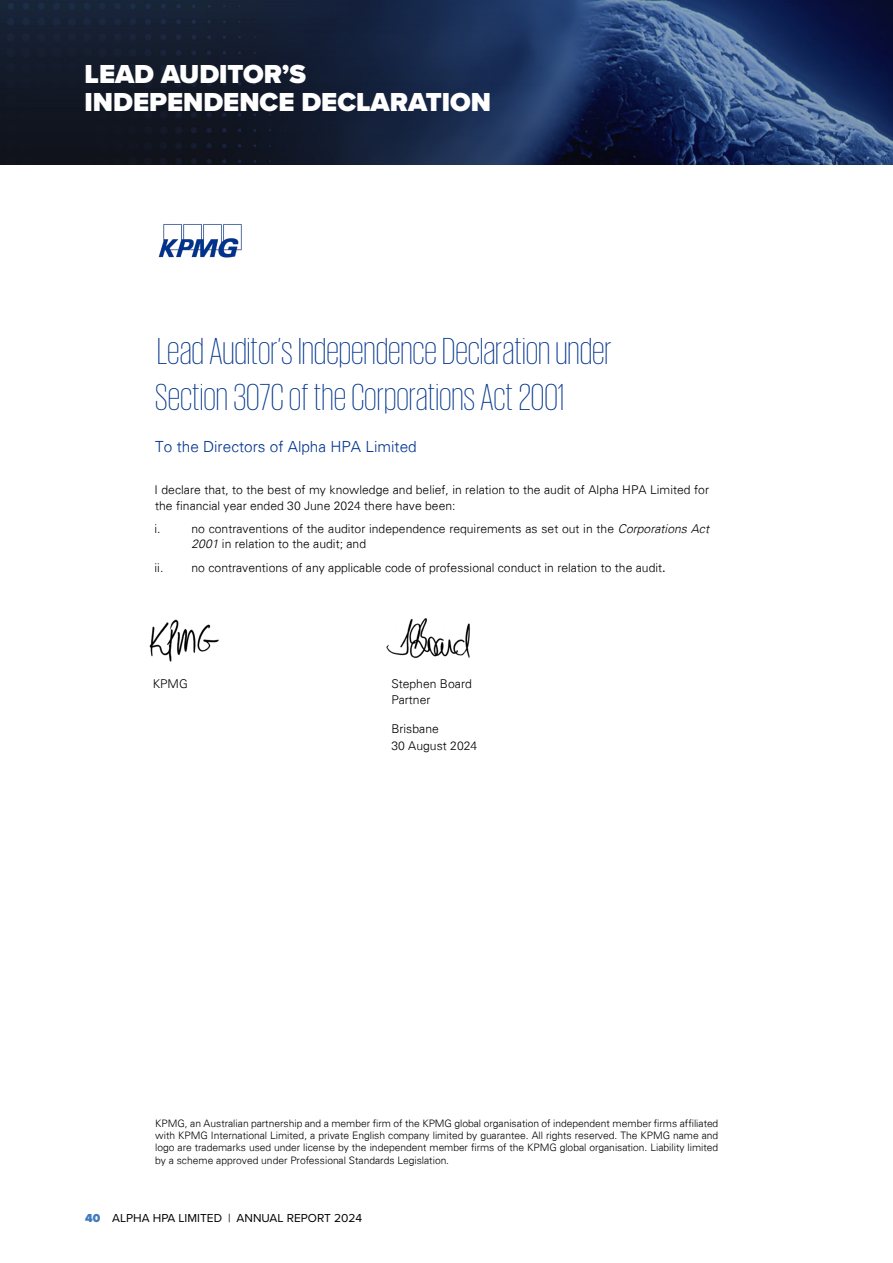
<style>
.page{position:relative;width:893px;height:1263px;background:#fff}
.page>*{position:absolute;margin:0;border:0;box-sizing:border-box;transform-origin:0 0}
.t1{font:200 38.4px/46px "KPMG";color:#00338d}
.t2{font:900 27px/28.5px "Proxima Nova";color:#fff}
.t3{font:300 15.3px "Univers 45";color:#00338d}
.t4{font:300 12.15px/15.5px "Univers 45";color:#000}
.t5{font:12px "Proxima Nova";color:#000}
.t6{font:300 10.35px/12.5px "Univers 45";letter-spacing:-.005em;color:#000;text-align:justify}
.s1{font-style:italic}
.s2{font-family:"Times New Roman";font-weight:400;font-size:14.1px}
.s3{font-weight:900;color:#407bbe}
</style>
<div class="page">
<img style="left:0;top:0;width:893px;height:165px">
<img style="left:158px;top:224px;width:84px;height:34px">
<img style="left:386px;top:618px;width:84px;height:41px">
<img style="left:149px;top:619px;width:70px;height:43px">
<h2 class="t2" style="left:85px;top:59px;width:408px">LEAD AUDITOR’S<br>INDEPENDENCE DECLARATION</h2>
<h1 class="t1" style="left:155px;top:327px;width:458px">Lead Auditor’s Independence Declaration under<br>Section 307C of the Corporations Act 2001</h1>
<h3 class="t3" style="left:155px;top:437px;width:263px">To the Directors of Alpha HPA Limited</h3>
<p class="t4" style="left:155px;top:482px;width:556px">I declare that, to the best of my knowledge and belief, in relation to the audit of Alpha HPA Limited for the financial year ended 30 June 2024 there have been:</p>
<p class="t4" style="left:154px;top:520px;width:8px">i.</p>
<p class="t4" style="left:191px;top:520px;width:519px">no contraventions of the auditor independence requirements as set out in the <span class="s1">Corporations Act<br>2001</span> in relation to the audit; and</p>
<p class="t4" style="left:154px;top:560px;width:513px">ii. no contraventions of any applicable code of professional conduct in relation to the audit<span class="s2">.</span></p>
<p class="t4" style="left:153px;top:676px;width:37px">KPMG</p>
<p class="t4" style="left:391px;top:676px;width:82px;line-height:15.9px">Stephen Board<br>Partner</p>
<p class="t4" style="left:391px;top:721px;width:87px;line-height:16.4px">Brisbane<br>30 August 2024</p>
<p class="t6" style="left:155px;top:1117px;width:565px">KPMG, an Australian partnership and a member firm of the KPMG global organisation of independent member firms affiliated with KPMG International Limited, a private English company limited by guarantee. All rights reserved. The KPMG name and logo are trademarks used under license by the independent member firms of the KPMG global organisation. Liability limited by a scheme approved under Professional Standards Legislation.</p>
<p class="t5" style="left:85px;top:1209px;width:279px"><span class="s3">40</span> ALPHA HPA LIMITED | ANNUAL REPORT 2024</p>
</div>
